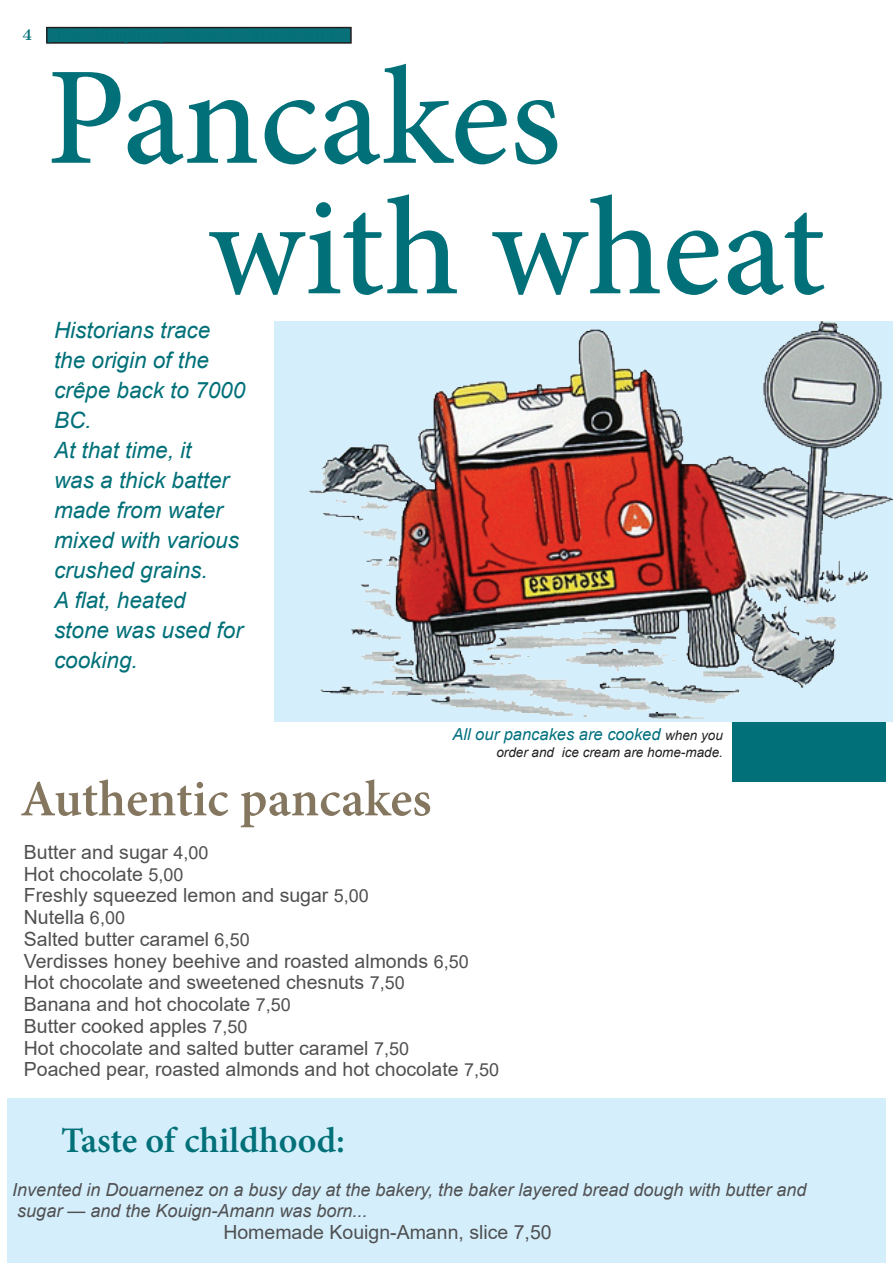
<style>
.page{position:relative;width:893px;height:1263px;background:#fff}
.page>*{position:absolute;margin:0;border:0;box-sizing:border-box;transform-origin:0 0}
.t1{font:500 139.5px/130.5px "Minion Pro";color:#017078}
.t2{font:600 51px "Minion Pro";color:#85775f}
.t3{font:600 36px "Minion Pro";color:#017078}
.t4{font:italic 22.5px/30px "Arial";color:#017078}
.t5{font:19.5px/21.8px "Arial";color:#505052}
.t6{font:italic 18px/21.8px "Arial";color:#505052}
.t7{font:italic 16.5px "Arial";color:#01707e}
.t8{font:italic 13.5px "Arial";color:#231f20}
.s1{font-size:13.5px;color:#231f20}
.s2{font-size:18px}
</style>
<div class="page">
<div style="left:7px;top:1098px;width:879px;height:165px;background:#d4effb"></div>
<div style="left:732px;top:722px;width:154px;height:60px;background:#017078"></div>
<div style="left:275px;top:322px;width:618px;height:400px;background:#d4effb"></div>
<img style="left:309px;top:322px;width:584px;height:397px">
<div style="left:47px;top:28px;width:304px;height:15px;background:#087079"></div>
<div style="left:46px;top:27px;width:306px;height:17px;border:2px solid #231f20"></div>
<h1 class="t1" style="left:208px;top:59px;width:619px;text-indent:-162px">Pancakes with wheat</h1>
<p class="t4" style="left:54px;top:315px;width:193px">Historians trace the origin of the crêpe back to 7000<br>BC.<br>At that time, it<br>was a thick batter made from water mixed with various crushed grains.<br>A flat, heated stone was used for cooking.</p>
<h2 class="t2" style="left:20px;top:768px;width:413px">Authentic pancakes</h2>
<p class="t7" style="left:452px;top:724px;width:272px">All our pancakes are cooked <span class="s1">when you</span></p>
<p class="t8" style="left:496px;top:743px;width:228px">order and ice cream are home-made.</p>
<p class="t5" style="left:24px;top:841px;width:477px">Butter and sugar <span class="s2">4,00<br></span>Hot chocolate <span class="s2">5,00<br></span>Freshly squeezed lemon and sugar <span class="s2">5,00<br></span>Nutella <span class="s2">6,00<br></span>Salted butter caramel <span class="s2">6,50<br></span>Verdisses honey beehive and roasted almonds <span class="s2">6,50<br></span>Hot chocolate and sweetened chesnuts <span class="s2">7,50<br></span>Banana and hot chocolate <span class="s2">7,50<br></span>Butter cooked apples <span class="s2">7,50<br></span>Hot chocolate and salted butter caramel <span class="s2">7,50<br></span>Poached pear, roasted almonds and hot chocolate <span class="s2">7,50</span></p>
<h3 class="t3" style="left:61px;top:1119px;width:285px">Taste of childhood:</h3>
<p class="t6" style="left:12px;top:1179px;width:796px">Invented in Douarnenez on a busy day at the bakery, the baker layered bread dough with butter and sugar — and the Kouign-Amann was born...</p>
<p class="t5" style="left:223px;top:1221px;width:330px">Homemade Kouign-Amann, slice 7,50</p>
</div>
